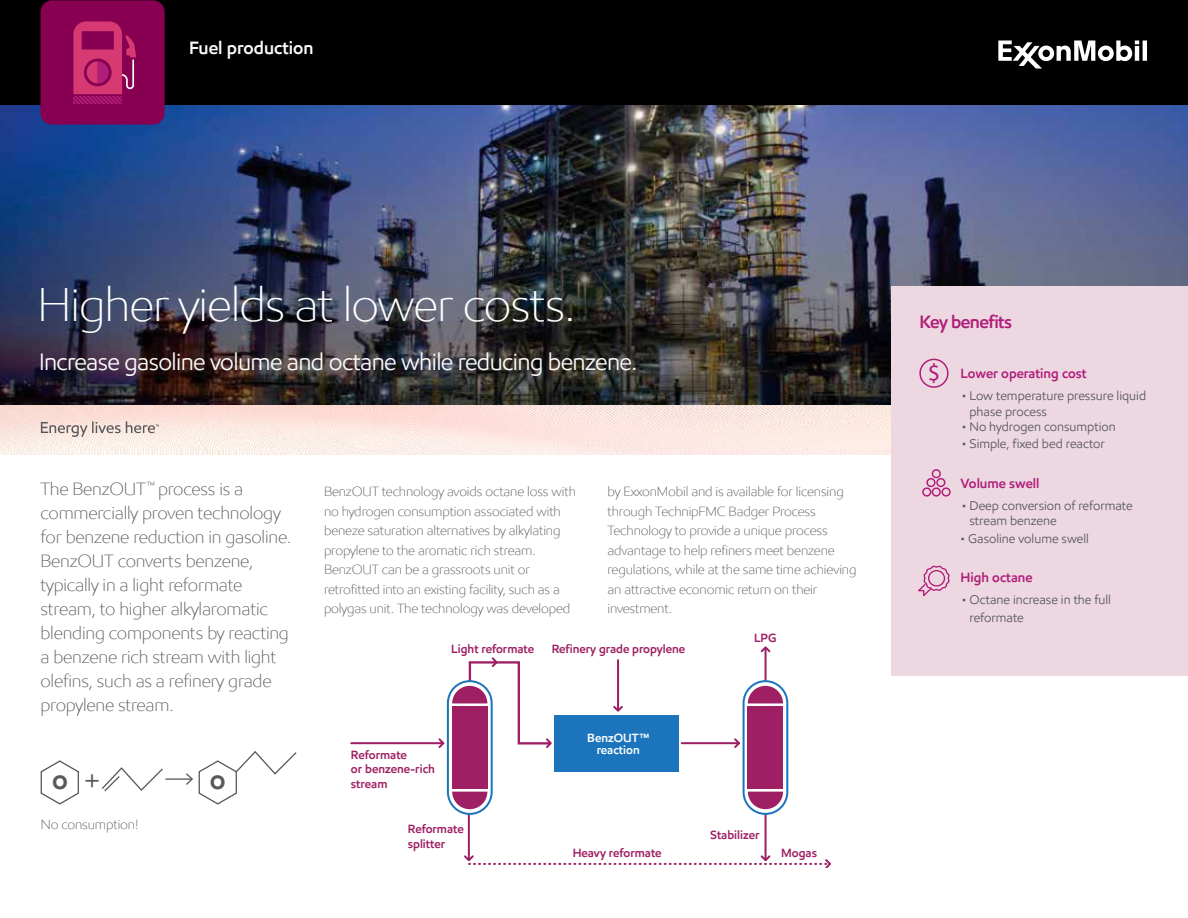
<style>
.page{position:relative;width:1188px;height:918px;background:#fff}
.page>*{position:absolute;margin:0;border:0;box-sizing:border-box;transform-origin:0 0}
.t1{font:300 48px "E Mprint";letter-spacing:-.02em;color:#fff}
.t2{font:600 27.6px "E Mprint";color:#58595b}
.t3{font:24px "E Mprint";letter-spacing:-.025em;color:#fbfbfb}
.t4{font:300 18px/24px "E Mprint";letter-spacing:-.01em;color:#58595b}
.t5{font:600 18px "E Mprint";color:#fbfbfb}
.t6{font:600 18px "E Mprint";letter-spacing:-.03em;color:#b01e78}
.t7{font:300 13.5px/19.5px "E Mprint";letter-spacing:-.01em;color:#58595b}
.t8{font:600 13.5px "E Mprint";color:#b01e78}
.t9{font:12.75px/15.3px "E Mprint";color:#58595b}
.t10{font:600 12px/14.4px "E Mprint";color:#9e1f63}
.t11{font:600 12px/12px "E Mprint";color:#fff;text-align:center}
.s1{font-weight:400}
.s2{font-family:"Myriad Pro";font-weight:400;font-size:24.45px}
</style>
<div class="page">
<img style="left:0;top:105px;width:1188px;height:349px">
<div style="left:0;top:0;width:1188px;height:105px;background:#000"></div>
<svg style="left:998px;top:40px;width:149px;height:29px"></svg>
<div style="left:891px;top:286px;width:297px;height:390px;background:#edd8e2"></div>
<div style="left:919px;top:359px;width:30px;height:29px;border:2px solid #b01e78;border-radius:50%"></div>
<svg style="left:918px;top:565px;width:32px;height:32px"></svg>
<svg style="left:922px;top:469px;width:29px;height:28px"></svg>
<svg style="left:41px;top:0;width:124px;height:125px;background:#940c58"></svg>
<svg style="left:41px;top:421px;width:118px;height:16px;background:#d8c9c3"></svg>
<svg style="left:40px;top:760px;width:39px;height:45px"></svg>
<svg style="left:102px;top:767px;width:61px;height:25px"></svg>
<hr style="left:165px;top:778px;width:27px;height:2px;background:#58595b">
<svg style="left:185px;top:751px;width:112px;height:54px"></svg>
<hr style="left:468px;top:814px;width:2px;height:45px;background:#9e1f63">
<div style="left:555px;top:715px;width:124px;height:57px;background:#1c75bc"></div>
<div style="left:452px;top:706px;width:35px;height:83px;background:#9e1f63"></div>
<svg style="left:452px;top:792px;width:35px;height:17px"></svg>
<svg style="left:452px;top:657px;width:100px;height:93px"></svg>
<svg style="left:437px;top:738px;width:8px;height:10px"></svg>
<hr style="left:351px;top:742px;width:92px;height:2px;background:#9e1f63">
<div style="left:447px;top:680px;width:46px;height:135px;border:2px solid #1c75bc;border-radius:22px"></div>
<svg style="left:464px;top:854px;width:367px;height:14px"></svg>
<hr style="left:765px;top:814px;width:2px;height:45px;background:#9e1f63">
<svg style="left:760px;top:646px;width:11px;height:8px"></svg>
<hr style="left:765px;top:648px;width:2px;height:33px;background:#9e1f63">
<div style="left:748px;top:706px;width:35px;height:83px;background:#9e1f63"></div>
<svg style="left:748px;top:686px;width:35px;height:17px"></svg>
<svg style="left:748px;top:792px;width:35px;height:17px"></svg>
<svg style="left:613px;top:704px;width:10px;height:8px"></svg>
<hr style="left:617px;top:660px;width:2px;height:50px;background:#9e1f63">
<svg style="left:732px;top:738px;width:8px;height:10px"></svg>
<hr style="left:682px;top:742px;width:57px;height:2px;background:#9e1f63">
<div style="left:743px;top:680px;width:45px;height:135px;border:2px solid #1c75bc;border-radius:22px"></div>
<h3 class="t5" style="left:189px;top:37px;width:126px">Fuel production</h3>
<h1 class="t1" style="left:38px;top:275px;width:539px">Higher yields at lower costs.</h1>
<h3 class="t3" style="left:39px;top:348px;width:600px">Increase gasoline volume and octane while reducing benzene.</h3>
<p class="t4" style="left:40px;top:477px;width:252px">The BenzOUT<sup>™</sup> process is a commercially proven technology for benzene reduction in gasoline.<br>BenzOUT converts benzene, typically in a light reformate stream, to higher alkylaromatic blending components by reacting a benzene rich stream with light olefins, such as a refinery grade propylene stream.</p>
<h2 class="t2" style="left:52px;top:763px;width:49px">o <span class="s1">+</span></h2>
<h2 class="t2" style="left:210px;top:763px;width:17px">o</h2>
<p class="t7" style="left:41px;top:815px;width:99px">No consumption!</p>
<p class="t7" style="left:324px;top:482px;width:254px">BenzOUT technology avoids octane loss with no hydrogen consumption associated with beneze saturation alternatives by alkylating propylene to the aromatic rich stream.<br>BenzOUT can be a grassroots unit or retrofitted into an existing facility, such as a polygas unit. The technology was developed</p>
<p class="t7" style="left:608px;top:482px;width:251px">by ExxonMobil and is available for licensing through TechnipFMC Badger Process Technology to provide a unique process advantage to help refiners meet benzene regulations, while at the same time achieving an attractive economic return on their investment.</p>
<p class="t10" style="left:451px;top:641px;width:84px">Light reformate</p>
<p class="t10" style="left:552px;top:641px;width:135px">Refinery grade propylene</p>
<p class="t10" style="left:754px;top:631px;width:24px">LPG</p>
<p class="t10" style="left:351px;top:748px;width:85px">Reformate<br>or benzene-rich stream</p>
<p class="t10" style="left:408px;top:822px;width:58px">Reformate splitter</p>
<p class="t11" style="left:587px;top:732px;width:63px">BenzOUT™ reaction</p>
<p class="t10" style="left:573px;top:845px;width:90px">Heavy reformate</p>
<p class="t10" style="left:710px;top:828px;width:51px">Stabilizer</p>
<p class="t10" style="left:781px;top:845px;width:37px">Mogas</p>
<h3 class="t6" style="left:919px;top:311px;width:94px">Key benefits</h3>
<p class="t8" style="left:928px;top:365px;width:160px"><span class="s2">$</span> Lower operating cost</p>
<p class="t9" style="left:970px;top:388px;width:178px;text-indent:-8px">• Low temperature pressure liquid phase process</p>
<p class="t9" style="left:962px;top:419px;width:156px">• No hydrogen consumption</p>
<p class="t9" style="left:962px;top:436px;width:145px">• Simple, fixed bed reactor</p>
<p class="t8" style="left:961px;top:475px;width:81px">Volume swell</p>
<p class="t9" style="left:970px;top:498px;width:165px;text-indent:-8px">• Deep conversion of reformate stream benzene</p>
<p class="t9" style="left:961px;top:530px;width:130px">• Gasoline volume swell</p>
<p class="t8" style="left:961px;top:569px;width:74px">High octane</p>
<p class="t9" style="left:970px;top:591px;width:143px;line-height:17.2px;text-indent:-8px">• Octane increase in the full reformate</p>
</div>
